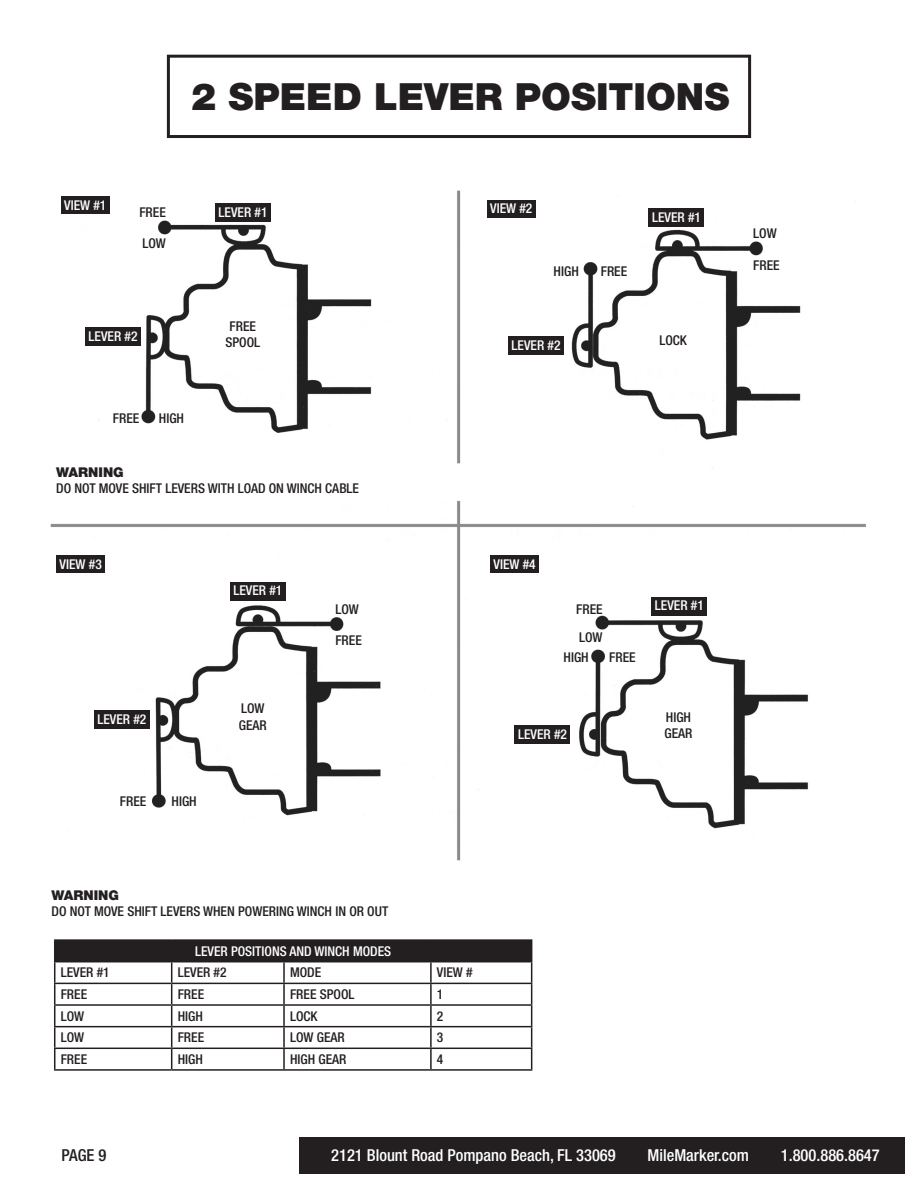
<style>
.page{position:relative;width:918px;height:1188px;background:#fff}
.page>*{position:absolute;margin:0;border:0;box-sizing:border-box;transform-origin:0 0}
.t1{font:900 37.5px "Helvetica Neue LT Std";color:#231f20}
.t2{font:500 condensed 16.5px "Helvetica Neue LT Std";color:#fff}
.t3{font:500 condensed 16.5px "Helvetica Neue LT Std";color:#231f20}
.t4{font:500 condensed 13.5px "Helvetica Neue LT Std";color:#231f20}
.t5{font:500 condensed 13.5px "Helvetica Neue LT Std";color:#fff}
.t6{font:900 13.5px "Helvetica Neue LT Std";color:#231f20}
</style>
<div class="page">
<img style="left:50px;top:190px;width:816px;height:671px">
<div style="left:299px;top:1137px;width:605px;height:37px;background:#231f20"></div>
<div style="left:167px;top:55px;width:584px;height:83px;border:3px solid #231f20"></div>
<div style="left:55px;top:940px;width:477px;height:22px;background:#231f20"></div>
<hr style="left:54px;top:939px;width:118px;height:2px;background:#231f20">
<hr style="left:172px;top:939px;width:112px;height:2px;background:#231f20">
<hr style="left:284px;top:939px;width:147px;height:2px;background:#231f20">
<hr style="left:431px;top:939px;width:101px;height:2px;background:#231f20">
<hr style="left:283px;top:962px;width:2px;height:21px;background:#231f20">
<hr style="left:430px;top:962px;width:2px;height:21px;background:#231f20">
<hr style="left:54px;top:983px;width:118px;height:1px;background:#231f20">
<hr style="left:172px;top:983px;width:112px;height:1px;background:#231f20">
<hr style="left:284px;top:983px;width:147px;height:1px;background:#231f20">
<hr style="left:283px;top:984px;width:2px;height:20px;background:#231f20">
<hr style="left:431px;top:983px;width:101px;height:1px;background:#231f20">
<hr style="left:430px;top:984px;width:2px;height:20px;background:#231f20">
<hr style="left:54px;top:1004px;width:118px;height:2px;background:#231f20">
<hr style="left:172px;top:1004px;width:112px;height:2px;background:#231f20">
<hr style="left:284px;top:1004px;width:147px;height:2px;background:#231f20">
<hr style="left:283px;top:1006px;width:2px;height:20px;background:#231f20">
<hr style="left:431px;top:1004px;width:101px;height:2px;background:#231f20">
<hr style="left:430px;top:1006px;width:2px;height:20px;background:#231f20">
<hr style="left:54px;top:1026px;width:118px;height:1px;background:#231f20">
<hr style="left:172px;top:1026px;width:112px;height:1px;background:#231f20">
<hr style="left:284px;top:1026px;width:147px;height:1px;background:#231f20">
<hr style="left:283px;top:1027px;width:2px;height:21px;background:#231f20">
<hr style="left:431px;top:1026px;width:101px;height:1px;background:#231f20">
<hr style="left:430px;top:1027px;width:2px;height:21px;background:#231f20">
<hr style="left:54px;top:1048px;width:118px;height:1px;background:#231f20">
<svg style="left:54px;top:941px;width:1px;height:128px"></svg>
<hr style="left:172px;top:1048px;width:112px;height:1px;background:#231f20">
<svg style="left:171px;top:962px;width:1px;height:107px"></svg>
<hr style="left:284px;top:1048px;width:147px;height:1px;background:#231f20">
<hr style="left:283px;top:1049px;width:2px;height:20px;background:#231f20">
<hr style="left:431px;top:1048px;width:101px;height:1px;background:#231f20">
<hr style="left:430px;top:1049px;width:2px;height:20px;background:#231f20">
<svg style="left:531px;top:962px;width:1px;height:107px"></svg>
<hr style="left:54px;top:1069px;width:118px;height:2px;background:#231f20">
<hr style="left:172px;top:1069px;width:112px;height:2px;background:#231f20">
<hr style="left:284px;top:1069px;width:147px;height:2px;background:#231f20">
<hr style="left:431px;top:1069px;width:101px;height:2px;background:#231f20">
<div style="left:61px;top:197px;width:49px;height:17px;background:#231f20"></div>
<div style="left:487px;top:200px;width:49px;height:17px;background:#231f20"></div>
<div style="left:56px;top:555px;width:49px;height:18px;background:#231f20"></div>
<div style="left:490px;top:555px;width:49px;height:18px;background:#231f20"></div>
<div style="left:230px;top:582px;width:55px;height:18px;background:#231f20"></div>
<div style="left:94px;top:711px;width:55px;height:18px;background:#231f20"></div>
<div style="left:652px;top:597px;width:55px;height:18px;background:#231f20"></div>
<div style="left:515px;top:726px;width:55px;height:18px;background:#231f20"></div>
<div style="left:85px;top:328px;width:56px;height:18px;background:#231f20"></div>
<div style="left:215px;top:203px;width:56px;height:18px;background:#231f20"></div>
<div style="left:649px;top:208px;width:55px;height:18px;background:#231f20"></div>
<div style="left:508px;top:337px;width:56px;height:18px;background:#231f20"></div>
<p class="t1" style="left:191px;top:75px;width:540px">2 SPEED LEVER POSITIONS</p>
<p class="t5" style="left:64px;top:197px;width:44px">VIEW #1</p>
<p class="t5" style="left:490px;top:201px;width:44px">VIEW #2</p>
<p class="t5" style="left:219px;top:204px;width:50px">LEVER #1</p>
<p class="t5" style="left:652px;top:209px;width:50px">LEVER #1</p>
<p class="t4" style="left:139px;top:204px;width:28px">FREE</p>
<p class="t4" style="left:142px;top:235px;width:25px">LOW</p>
<p class="t5" style="left:89px;top:328px;width:50px">LEVER #2</p>
<p class="t4" style="left:113px;top:410px;width:28px">FREE</p>
<p class="t4" style="left:159px;top:410px;width:27px">HIGH</p>
<p class="t4" style="left:554px;top:263px;width:27px">HIGH</p>
<p class="t4" style="left:601px;top:263px;width:28px">FREE</p>
<p class="t4" style="left:230px;top:318px;width:28px">FREE</p>
<p class="t4" style="left:226px;top:334px;width:36px">SPOOL</p>
<p class="t4" style="left:659px;top:332px;width:29px">LOCK</p>
<p class="t5" style="left:512px;top:337px;width:50px">LEVER #2</p>
<p class="t6" style="left:56px;top:464px;width:69px">WARNING</p>
<p class="t4" style="left:56px;top:480px;width:304px">DO NOT MOVE SHIFT LEVERS WITH LOAD ON WINCH CABLE</p>
<p class="t5" style="left:60px;top:556px;width:44px">VIEW #3</p>
<p class="t5" style="left:494px;top:556px;width:44px">VIEW #4</p>
<p class="t5" style="left:233px;top:583px;width:50px">LEVER #1</p>
<p class="t4" style="left:335px;top:601px;width:25px">LOW</p>
<p class="t4" style="left:335px;top:632px;width:28px">FREE</p>
<p class="t4" style="left:576px;top:601px;width:28px">FREE</p>
<p class="t4" style="left:579px;top:629px;width:25px">LOW</p>
<p class="t4" style="left:564px;top:649px;width:27px">HIGH</p>
<p class="t4" style="left:609px;top:649px;width:28px">FREE</p>
<p class="t5" style="left:97px;top:711px;width:50px">LEVER #2</p>
<p class="t4" style="left:241px;top:701px;width:25px">LOW</p>
<p class="t4" style="left:239px;top:717px;width:29px">GEAR</p>
<p class="t5" style="left:518px;top:726px;width:50px">LEVER #2</p>
<p class="t5" style="left:655px;top:598px;width:50px">LEVER #1</p>
<p class="t4" style="left:666px;top:709px;width:27px">HIGH</p>
<p class="t4" style="left:665px;top:725px;width:29px">GEAR</p>
<p class="t4" style="left:120px;top:793px;width:28px">FREE</p>
<p class="t4" style="left:172px;top:793px;width:27px">HIGH</p>
<p class="t6" style="left:52px;top:887px;width:69px">WARNING</p>
<p class="t4" style="left:52px;top:903px;width:338px">DO NOT MOVE SHIFT LEVERS WHEN POWERING WINCH IN OR OUT</p>
<p class="t5" style="left:195px;top:943px;width:198px">LEVER POSITIONS AND WINCH MODES</p>
<p class="t4" style="left:61px;top:965px;width:50px">LEVER #1</p>
<p class="t4" style="left:178px;top:965px;width:50px">LEVER #2</p>
<p class="t4" style="left:290px;top:965px;width:33px">MODE</p>
<p class="t4" style="left:437px;top:965px;width:37px">VIEW #</p>
<p class="t4" style="left:61px;top:986px;width:28px">FREE</p>
<p class="t4" style="left:178px;top:986px;width:28px">FREE</p>
<p class="t4" style="left:290px;top:986px;width:66px">FREE SPOOL</p>
<p class="t4" style="left:437px;top:986px;width:8px">1</p>
<p class="t4" style="left:61px;top:1008px;width:25px">LOW</p>
<p class="t4" style="left:178px;top:1008px;width:27px">HIGH</p>
<p class="t4" style="left:290px;top:1008px;width:29px">LOCK</p>
<p class="t4" style="left:437px;top:1008px;width:8px">2</p>
<p class="t4" style="left:61px;top:1029px;width:25px">LOW</p>
<p class="t4" style="left:178px;top:1029px;width:28px">FREE</p>
<p class="t4" style="left:290px;top:1029px;width:56px">LOW GEAR</p>
<p class="t4" style="left:437px;top:1029px;width:8px">3</p>
<p class="t4" style="left:61px;top:1051px;width:28px">FREE</p>
<p class="t4" style="left:178px;top:1051px;width:27px">HIGH</p>
<p class="t4" style="left:290px;top:1051px;width:58px">HIGH GEAR</p>
<p class="t4" style="left:437px;top:1051px;width:8px">4</p>
<p class="t4" style="left:753px;top:226px;width:25px">LOW</p>
<p class="t4" style="left:753px;top:257px;width:28px">FREE</p>
<p class="t3" style="left:62px;top:1145px;width:46px">PAGE 9</p>
<p class="t2" style="left:331px;top:1145px;width:286px">2121 Blount Road Pompano Beach, FL 33069</p>
<p class="t2" style="left:648px;top:1145px;width:103px">MileMarker.com</p>
<p class="t2" style="left:781px;top:1145px;width:100px">1.800.886.8647</p>
</div>
